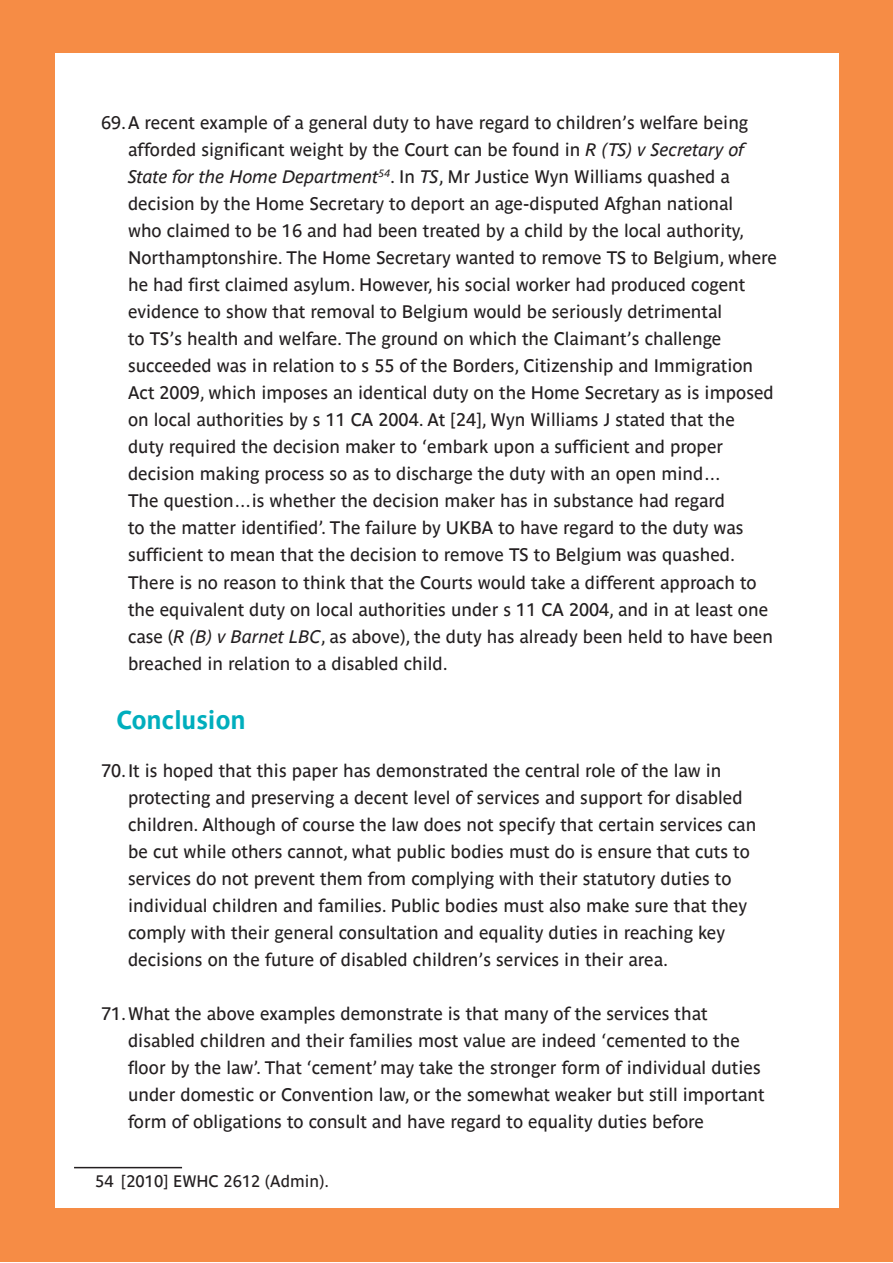
<style>
.page{position:relative;width:893px;height:1263px;background:#fff}
.page>*{position:absolute;margin:0;border:0;box-sizing:border-box;transform-origin:0 0}
.HEADING2{font:700 25.5px "Parisine Std";color:#00aebd}
.t1{font:18px/27px "Parisine Std";color:#231f20}
.Paragraph_Style_1{font:16.5px "Parisine Std";color:#231f20}
.s1{font-style:italic}
</style>
<div class="page">
<div style="left:0;top:0;width:893px;height:1262px;background:linear-gradient(to right,#f68c44,#f68d46)"></div>
<div style="left:55px;top:53px;width:783px;height:1154px;background:#fff"></div>
<hr style="left:74px;top:1167px;width:108px;height:1px;background:#231f20">
<p class="t1" style="left:128px;top:110px;width:650px;text-indent:-27px">69.A recent example of a general duty to have regard to children’s welfare being afforded significant weight by the Court can be found in <span class="s1">R (TS) v Secretary of State for the Home Department</span><sup>54</sup>. In <span class="s1">TS</span>, Mr Justice Wyn Williams quashed a decision by the Home Secretary to deport an age-disputed Afghan national<br>who claimed to be 16 and had been treated by a child by the local authority, Northamptonshire. The Home Secretary wanted to remove TS to Belgium, where he had first claimed asylum. However, his social worker had produced cogent evidence to show that removal to Belgium would be seriously detrimental<br>to TS’s health and welfare. The ground on which the Claimant’s challenge succeeded was in relation to s 55 of the Borders, Citizenship and Immigration Act 2009, which imposes an identical duty on the Home Secretary as is imposed on local authorities by s 11 CA 2004. At [24], Wyn Williams J stated that the<br>duty required the decision maker to ‘embark upon a sufficient and proper decision making process so as to discharge the duty with an open mind…<br>The question…is whether the decision maker has in substance had regard<br>to the matter identified’. The failure by UKBA to have regard to the duty was sufficient to mean that the decision to remove TS to Belgium was quashed.<br>There is no reason to think that the Courts would take a different approach to the equivalent duty on local authorities under s 11 CA 2004, and in at least one case (<span class="s1">R (B) v Barnet LBC</span>, as above), the duty has already been held to have been breached in relation to a disabled child.</p>
<p class="HEADING2" style="left:117px;top:705px;width:131px">Conclusion</p>
<p class="t1" style="left:128px;top:757px;width:630px;text-indent:-27px">70.It is hoped that this paper has demonstrated the central role of the law in protecting and preserving a decent level of services and support for disabled children. Although of course the law does not specify that certain services can be cut while others cannot, what public bodies must do is ensure that cuts to services do not prevent them from complying with their statutory duties to individual children and families. Public bodies must also make sure that they comply with their general consultation and equality duties in reaching key decisions on the future of disabled children’s services in their area.</p>
<p class="t1" style="left:128px;top:1000px;width:638px;text-indent:-27px">71.What the above examples demonstrate is that many of the services that disabled children and their families most value are indeed ‘cemented to the floor by the law’. That ‘cement’ may take the stronger form of individual duties under domestic or Convention law, or the somewhat weaker but still important form of obligations to consult and have regard to equality duties before</p>
<p class="Paragraph_Style_1" style="left:95px;top:1172px;width:235px">54 [2010] EWHC 2612 (Admin).</p>
</div>
